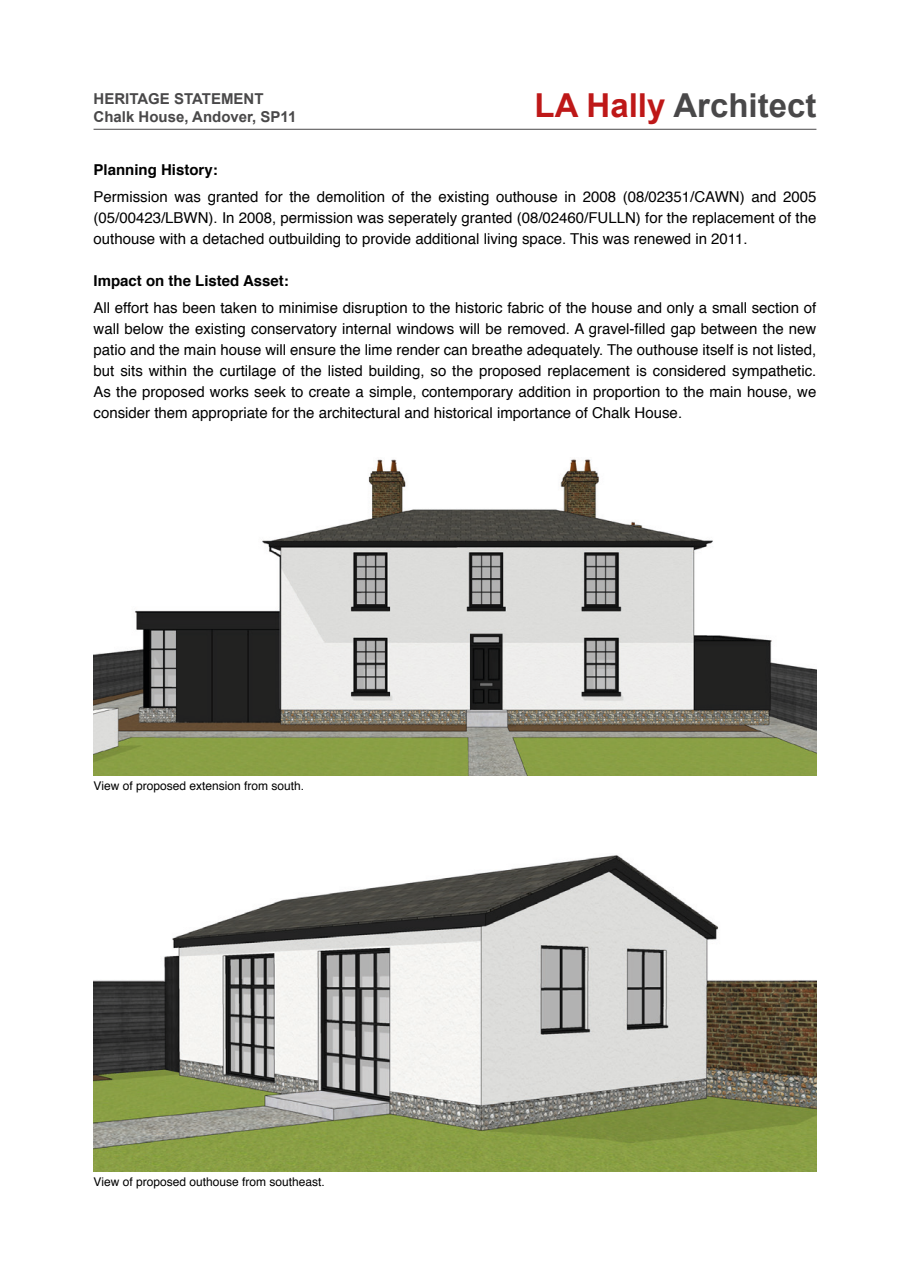
<style>
.page{position:relative;width:910px;height:1280px;background:#fff}
.page>*{position:absolute;margin:0;border:0;box-sizing:border-box;transform-origin:0 0}
.t1{font:700 33px "Arial";color:#494849}
.t2{font:15px/21px "Helvetica";color:#000;text-align:justify}
.t3{font:700 15px/18px "Arial";color:#494849}
.t4{font:700 15px "Helvetica";color:#000}
.t5{font:12px "Helvetica";color:#000}
.s1{color:#be1818}
</style>
<div class="page">
<hr style="left:94px;top:129px;width:722px;height:1px;background:#494849">
<img style="left:94px;top:459px;width:722px;height:316px">
<img style="left:94px;top:855px;width:722px;height:316px">
<p class="t3" style="left:94px;top:91px;width:204px">HERITAGE STATEMENT<br>Chalk House, Andover, SP11</p>
<p class="t4" style="left:94px;top:158px;width:126px">Planning History:</p>
<p class="t2" style="left:94px;top:187px;width:724px">Permission was granted for the demolition of the existing outhouse in 2008 (08/02351/CAWN) and 2005 (05/00423/LBWN). In 2008, permission was seperately granted (08/02460/FULLN) for the replacement of the outhouse with a detached outbuilding to provide additional living space. This was renewed in 2011.</p>
<p class="t4" style="left:94px;top:269px;width:197px">Impact on the Listed Asset:</p>
<p class="t2" style="left:94px;top:298px;width:724px">All effort has been taken to minimise disruption to the historic fabric of the house and only a small section of wall below the existing conservatory internal windows will be removed. A gravel-filled gap between the new patio and the main house will ensure the lime render can breathe adequately. The outhouse itself is not listed, but sits within the curtilage of the listed building, so the proposed replacement is considered sympathetic.<br>As the proposed works seek to create a simple, contemporary addition in proportion to the main house, we consider them appropriate for the architectural and historical importance of Chalk House.</p>
<h1 class="t1" style="left:535px;top:84px;width:283px"><span class="s1">LA Hally</span> Architect</h1>
<p class="t5" style="left:94px;top:777px;width:212px">View of proposed extension from south.</p>
<p class="t5" style="left:94px;top:1173px;width:233px">View of proposed outhouse from southeast.</p>
</div>
